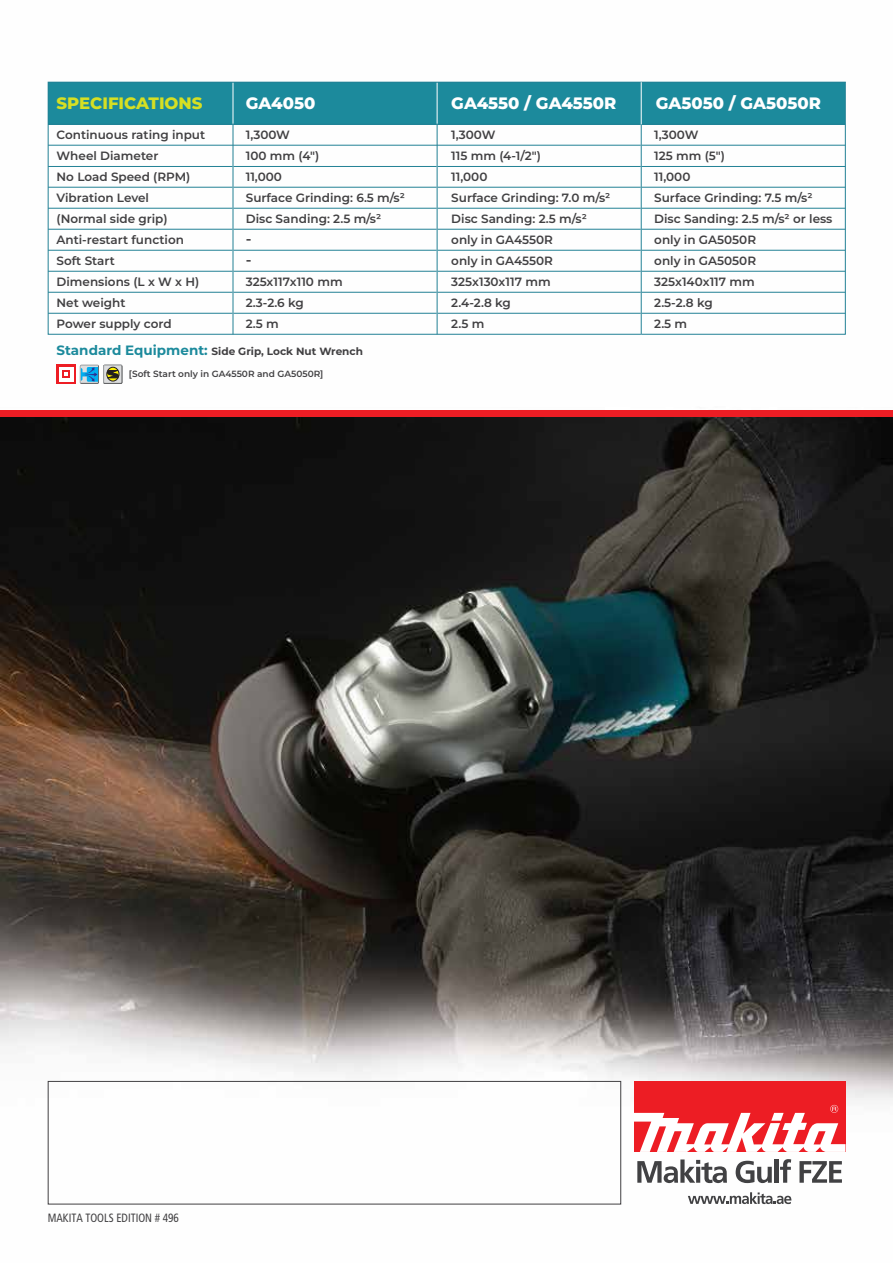
<style>
.page{position:relative;width:893px;height:1263px;background:#fff}
.page>*{position:absolute;margin:0;border:0;box-sizing:border-box;transform-origin:0 0}
.t1{font:800 16.5px "Montserrat";color:#fff}
.t2{font:800 16.5px "Montserrat";color:#d6df23}
.t3{font:600 15px/21px "Montserrat";color:#414042}
.t4{font:600 12px/21px "Montserrat";color:#414042}
.t5{font:condensed 12px "Frutiger";color:#414042;scale:.93 1}
.t6{font:700 10.5px "Montserrat";color:#414042}
.t7{font:600 9px "Montserrat";color:#414042}
.s1{font-size:13.5px;color:#1c8a9c}
</style>
<div class="page">
<img style="left:0;top:81px;width:893px;height:1124px">
<svg style="left:637px;top:1159px;width:90px;height:24px"></svg>
<svg style="left:736px;top:1161px;width:36px;height:22px"></svg>
<hr style="left:775px;top:1159px;width:4px;height:24px;background:#414143">
<svg style="left:780px;top:1159px;width:11px;height:24px"></svg>
<svg style="left:799px;top:1161px;width:43px;height:22px"></svg>
<svg style="left:688px;top:1192px;width:103px;height:12px"></svg>
<div style="left:634px;top:1081px;width:211px;height:71px;background:#ed1d24"></div>
<svg style="left:634px;top:1105px;width:211px;height:47px"></svg>
<svg style="left:47px;top:1080px;width:575px;height:125px"></svg>
<div style="left:48px;top:82px;width:797px;height:42px;background:#1c8a9c"></div>
<hr style="left:48px;top:187px;width:797px;height:1px;background:#228195">
<hr style="left:48px;top:229px;width:797px;height:1px;background:#228195">
<hr style="left:48px;top:208px;width:797px;height:1px;background:#228195">
<hr style="left:48px;top:166px;width:797px;height:1px;background:#228195">
<hr style="left:48px;top:250px;width:797px;height:1px;background:#228195">
<hr style="left:48px;top:271px;width:797px;height:1px;background:#228195">
<hr style="left:48px;top:292px;width:797px;height:1px;background:#228195">
<hr style="left:48px;top:313px;width:797px;height:1px;background:#228195">
<hr style="left:233px;top:82px;width:1px;height:252px;background:#fff">
<hr style="left:437px;top:82px;width:1px;height:252px;background:#fff">
<hr style="left:437px;top:124px;width:1px;height:210px;background:#228195">
<hr style="left:233px;top:124px;width:1px;height:210px;background:#228195">
<div style="left:48px;top:82px;width:797px;height:252px;border:1px solid #228195"></div>
<hr style="left:48px;top:124px;width:797px;height:1px;background:#228195">
<hr style="left:48px;top:145px;width:797px;height:1px;background:#228195">
<svg style="left:56px;top:365px;width:20px;height:19px"></svg>
<div style="left:59px;top:367px;width:14px;height:15px;background:#fff"></div>
<svg style="left:62px;top:370px;width:8px;height:8px"></svg>
<svg style="left:64px;top:373px;width:4px;height:3px"></svg>
<svg style="left:80px;top:365px;width:19px;height:19px"></svg>
<div style="left:103px;top:365px;width:19px;height:19px;background:#636466;border-radius:2px"></div>
<svg style="left:80px;top:365px;width:42px;height:18px"></svg>
<hr style="left:641px;top:82px;width:1px;height:252px;background:#fff">
<hr style="left:641px;top:124px;width:1px;height:210px;background:#228195">
<div style="left:0;top:410px;width:893px;height:7px;background:#ed1d24"></div>
<h1 class="t2" style="left:56px;top:91px;width:148px">SPECIFICATIONS</h1>
<h1 class="t1" style="left:451px;top:91px;width:167px">GA4550 / GA4550R</h1>
<p class="t4" style="left:246px;top:124px;width:161px">1,300W<br>100 mm (4")<br>11,000<br>Surface Grinding: 6.5 m/s²<br>Disc Sanding: 2.5 m/s²</p>
<p class="t3" style="left:246px;top:228px;width:7px">- -</p>
<p class="t4" style="left:246px;top:271px;width:98px">325x117x110 mm<br>2.3-2.6 kg<br>2.5 m</p>
<h1 class="t1" style="left:246px;top:91px;width:71px">GA4050</h1>
<h1 class="t1" style="left:656px;top:91px;width:167px">GA5050 / GA5050R</h1>
<p class="t4" style="left:57px;top:124px;width:150px">Continuous rating input<br>Wheel Diameter<br>No Load Speed (RPM)<br>Vibration Level<br>(Normal side grip)<br>Anti-restart function<br>Soft Start<br>Dimensions (L x W x H)<br>Net weight<br>Power supply cord</p>
<p class="t4" style="left:451px;top:124px;width:161px">1,300W<br>115 mm (4-1/2")<br>11,000<br>Surface Grinding: 7.0 m/s²<br>Disc Sanding: 2.5 m/s² only in GA4550R<br>only in GA4550R<br>325x130x117 mm<br>2.4-2.8 kg<br>2.5 m</p>
<p class="t4" style="left:654px;top:124px;width:180px">1,300W<br>125 mm (5")<br>11,000<br>Surface Grinding: 7.5 m/s²<br>Disc Sanding: 2.5 m/s² or less only in GA5050R<br>only in GA5050R<br>325x140x117 mm<br>2.5-2.8 kg<br>2.5 m</p>
<p class="t6" style="left:56px;top:344px;width:308px"><span class="s1">Standard Equipment:</span> Side Grip, Lock Nut Wrench</p>
<p class="t7" style="left:129px;top:368px;width:196px">[Soft Start only in GA4550R and GA5050R]</p>
<p class="t5" style="left:48px;top:1211px;width:143px">MAKITA TOOLS EDITION # 496</p>
</div>
